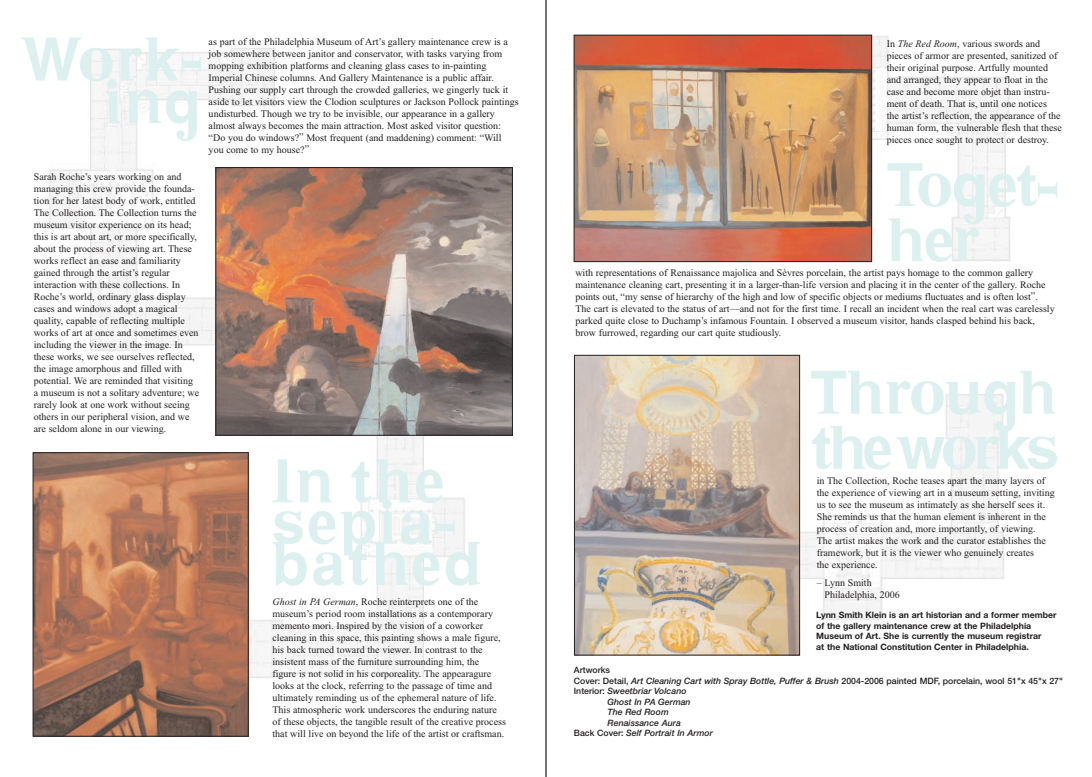
<style>
.page{position:relative;width:1092px;height:777px;background:#fff}
.page>*{position:absolute;margin:0;border:0;box-sizing:border-box;transform-origin:0 0}
.t1{font:61.25px "Timein Hell";letter-spacing:-.035em;color:#dcf0f0}
.t2{font:61.25px/55px "Timein Hell";letter-spacing:-.075em;color:#dcf0f0}
.t3{font:61.25px/55px "Timein Hell";letter-spacing:-.055em;color:#dcf0f0}
.t4{font:10px/12px "Times New Roman";color:#231f20}
.t5{font:700 8.75px/10.5px "Helvetica Neue";color:#231f20}
.t6{font:500 8.75px "Helvetica Neue";color:#231f20}
.t7{font:italic 500 8.75px "Helvetica Neue";color:#231f20}
.s1{font-style:italic}
.s2{font-style:normal}
</style>
<div class="page">
<img style="left:799px;top:393px;width:205px;height:229px">
<img style="left:705px;top:34px;width:305px;height:227px">
<img style="left:49px;top:47px;width:226px;height:304px">
<img style="left:239px;top:435px;width:229px;height:244px">
<img style="left:35px;top:454px;width:211px;height:280px">
<div style="left:33px;top:452px;width:215px;height:284px;border:1px solid #231f20"></div>
<img style="left:575px;top:37px;width:294px;height:223px">
<div style="left:573px;top:35px;width:298px;height:227px;border:1px solid #231f20"></div>
<img style="left:217px;top:169px;width:293px;height:264px">
<div style="left:215px;top:167px;width:297px;height:268px;border:1px solid #231f20"></div>
<hr style="left:545px;top:0;width:1px;height:776px;background:#231f20">
<img style="left:576px;top:357px;width:221px;height:296px">
<div style="left:574px;top:355px;width:225px;height:300px;border:1px solid #231f20"></div>
<h1 class="t1" style="left:22px;top:38px;width:182px">Work-</h1>
<h1 class="t1" style="left:103px;top:80px;width:100px">ing</h1>
<p class="t4" style="left:209px;top:35px;width:311px">as part of the Philadelphia Museum of Art’s gallery maintenance crew is a job somewhere between janitor and conservator, with tasks varying from mopping exhibition platforms and cleaning glass cases to in-painting Imperial Chinese columns. And Gallery Maintenance is a public affair.<br>Pushing our supply cart through the crowded galleries, we gingerly tuck it aside to let visitors view the Clodion sculptures or Jackson Pollock paintings undisturbed. Though we try to be invisible, our appearance in a gallery almost always becomes the main attraction. Most asked visitor question: “Do you do windows?” Most frequent (and maddening) comment: “Will you come to my house?”</p>
<p class="t4" style="left:34px;top:170px;width:167px">Sarah Roche’s years working on and managing this crew provide the founda&shy;tion for her latest body of work, entitled The Collection. The Collection turns the museum visitor experience on its head; this is art about art, or more specifically, about the process of viewing art. These works reflect an ease and familiarity gained through the artist’s regular interaction with these collections. In Roche’s world, ordinary glass display cases and windows adopt a magical quality, capable of reflecting multiple works of art at once and sometimes even including the viewer in the image. In these works, we see ourselves reflected, the image amorphous and filled with potential. We are reminded that visiting a museum is not a solitary adventure; we rarely look at one work without seeing others in our peripheral vision, and we are seldom alone in our viewing.</p>
<h1 class="t1" style="left:271px;top:459px;width:176px">In the</h1>
<h1 class="t1" style="left:271px;top:500px;width:186px">sepia-</h1>
<h1 class="t1" style="left:271px;top:541px;width:213px">bathed</h1>
<p class="t4" style="left:272px;top:595px;width:235px"><span class="s1">Ghost in PA German</span>, Roche reinterprets one of the museum’s period room installations as a contemporary memento mori. Inspired by the vision of a coworker cleaning in this space, this painting shows a male figure, his back turned toward the viewer. In contrast to the insistent mass of the furniture surrounding him, the<br>figure is not solid in his corporeality. The appearagure looks at the clock, referring to the passage of time and ultimately reminding us of the ephemeral nature of life.<br>This atmospheric work underscores the enduring nature of these objects, the tangible result of the creative process that will live on beyond the life of the artist or craftsman.</p>
<p class="t4" style="left:886px;top:37px;width:177px">In <span class="s1">The Red Room</span>, various swords and pieces of armor are presented, sanitized of their original purpose. Artfully mounted and arranged, they appear to float in the case and become more objet than instru&shy;ment of death. That is, until one notices<br>the artist’s reflection, the appearance of the human form, the vulnerable flesh that these pieces once sought to protect or destroy.</p>
<h1 class="t3" style="left:886px;top:166px;width:173px">Toget&shy;her</h1>
<p class="t4" style="left:575px;top:266px;width:480px">with representations of Renaissance majolica and Sèvres porcelain, the artist pays homage to the common gallery maintenance cleaning cart, presenting it in a larger-than-life version and placing it in the center of the gallery. Roche points out, “my sense of hierarchy of the high and low of specific objects or mediums fluctuates and is often lost”.<br>The cart is elevated to the status of art—and not for the first time. I recall an incident when the real cart was carelessly parked quite close to Duchamp’s infamous Fountain. I observed a museum visitor, hands clasped behind his back, brow furrowed, regarding our cart quite studiously.</p>
<h1 class="t2" style="left:810px;top:373px;width:251px">Through the works</h1>
<p class="t4" style="left:816px;top:474px;width:239px">in The Collection, Roche teases apart the many layers of the experience of viewing art in a museum setting, inviting us to see the museum as intimately as she herself sees it.<br>She reminds us that the human element is inherent in the process of creation and, more importantly, of viewing.<br>The artist makes the work and the curator establishes the framework, but it is the viewer who genuinely creates<br>the experience.</p>
<p class="t4" style="left:824px;top:576px;width:77px;text-indent:-8px">– Lynn Smith<br>Philadelphia, 2006</p>
<p class="t5" style="left:816px;top:610px;width:242px">Lynn Smith Klein is an art historian and a former member of the gallery maintenance crew at the Philadelphia Museum of Art. She is currently the museum registrar<br>at the National Constitution Center in Philadelphia.</p>
<p class="t6" style="left:573px;top:666px;width:38px">Artworks</p>
<p class="t6" style="left:573px;top:677px;width:490px">Cover: Detail, <span class="s1">Art Cleaning Cart with Spray Bottle, Puffer &amp; Brush</span> 2004-2006 painted MDF, porcelain, wool 51"x 45"x 27"</p>
<p class="t7" style="left:573px;top:687px;width:114px"><span class="s2">Interior:</span> Sweetbriar Volcano</p>
<p class="t7" style="left:607px;top:698px;width:84px">Ghost In PA German</p>
<p class="t7" style="left:607px;top:708px;width:63px">The Red Room</p>
<p class="t7" style="left:607px;top:719px;width:75px">Renaissance Aura</p>
<p class="t7" style="left:573px;top:729px;width:140px"><span class="s2">Back Cover:</span> Self Portrait In Armor</p>
</div>
